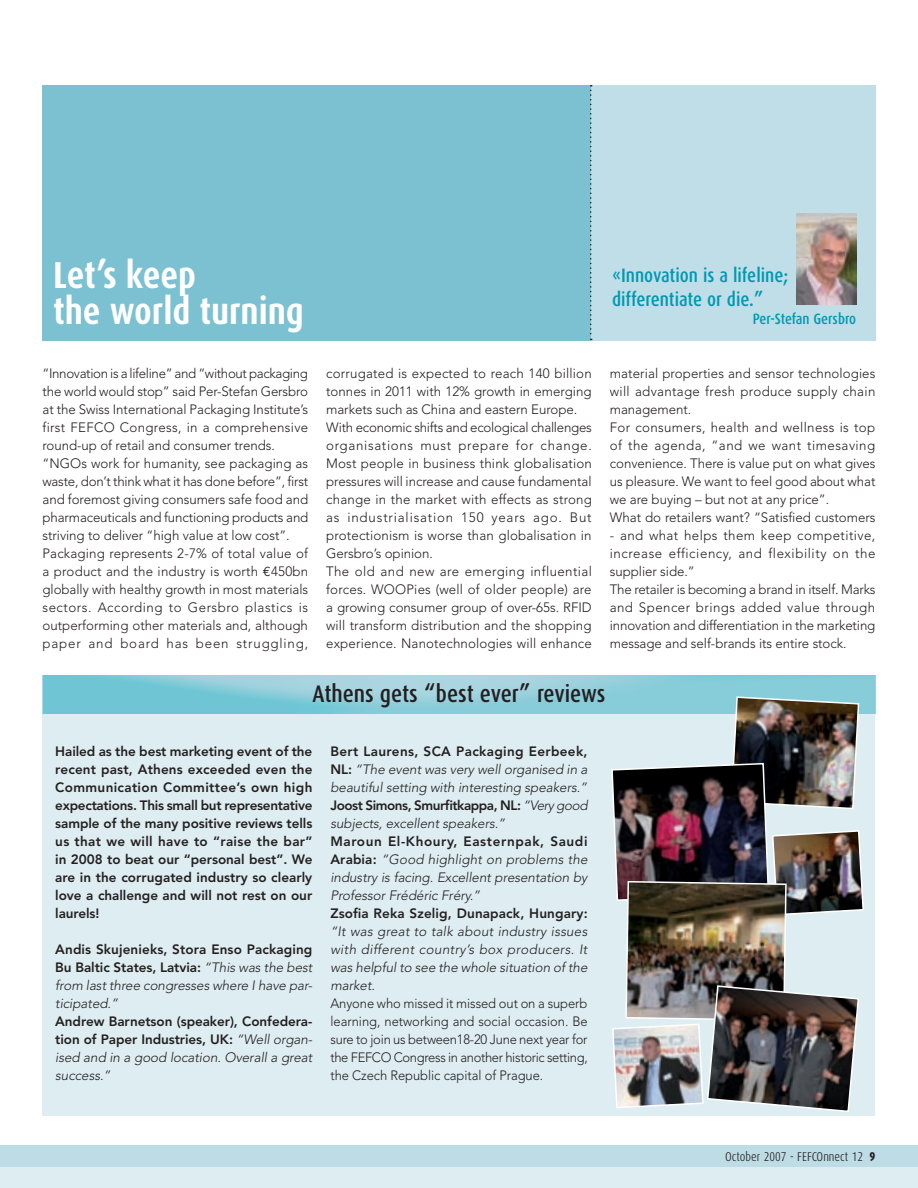
<style>
.page{position:relative;width:918px;height:1188px;background:#fff}
.page>*{position:absolute;margin:0;border:0;box-sizing:border-box;transform-origin:0 0}
.t1{font:700 37.5px/36px "Dax Condensed";color:#fff}
.t2{font:500 24px "Dax Condensed";color:#231f20}
.t3{font:500 19.5px/23.4px "Dax Condensed";letter-spacing:-.005em;color:#0099b1}
.t4{font:500 15px "Dax Condensed";letter-spacing:-.005em;color:#0099b1}
.t5{font:300 13.5px/18px "Avenir";color:#231f20}
.t6{font:italic 300 13.5px/18px "Avenir";letter-spacing:-.005em;color:#231f20;text-align:justify}
.t7{font:800 13.5px/18px "Avenir";color:#231f20;text-align:justify}
.t8{font:300 13.5px/18px "Avenir";color:#231f20;text-align:justify;scale:.96 1}
.t9{font:300 12.75px "Dax Condensed";color:#231f20}
.s1{font-family:"Euro Mono";font-weight:400}
.s2{font-weight:800;font-style:normal}
.s3{font-weight:300;font-style:italic}
</style>
<div class="page">
<div style="left:0;top:1166px;width:918px;height:22px;background:#deedf1"></div>
<div style="left:0;top:1145px;width:918px;height:22px;background:#bddce5"></div>
<div style="left:591px;top:85px;width:284px;height:255px;background:#bfdee7"></div>
<div style="left:43px;top:85px;width:548px;height:255px;background:#7cc1d1"></div>
<svg style="left:590px;top:85px;width:2px;height:255px"></svg>
<img style="left:796px;top:214px;width:60px;height:91px">
<svg style="left:43px;top:675px;width:832px;height:438px;background:#bac8cb"></svg>
<h1 class="t1" style="left:53px;top:257px;width:252px">Let’s keep<br>the world turning</h1>
<p class="t5" style="left:43px;top:364px;width:267px">“Innovation is a lifeline” and “without packaging the world would stop” said Per-Stefan Gersbro at the Swiss International Packaging Institute’s first FEFCO Congress, in a comprehensive round-up of retail and consumer trends. “NGOs work for humanity, see packaging as waste, don’t think what it has done before”, first and foremost giving consumers safe food and pharmaceuticals and functioning products and striving to deliver “high value at low cost”.<br>Packaging represents 2-7% of total value of a product and the industry is worth <span class="s1">e</span>450bn globally with healthy growth in most materials sectors. According to Gersbro plastics is outperforming other materials and, although paper and board has been struggling,</p>
<p class="t5" style="left:326px;top:364px;width:267px">corrugated is expected to reach 140 billion tonnes in 2011 with 12% growth in emerging markets such as China and eastern Europe.<br>With economic shifts and ecological challenges organisations must prepare for change.<br>Most people in business think globalisation pressures will increase and cause fundamental change in the market with effects as strong as industrialisation 150 years ago. But protectionism is worse than globalisation in Gersbro’s opinion.<br>The old and new are emerging influential forces. WOOPies (well of older people) are a growing consumer group of over-65s. RFID will transform distribution and the shopping experience. Nanotechnologies will enhance</p>
<p class="t5" style="left:610px;top:364px;width:267px">material properties and sensor technologies will advantage fresh produce supply chain management.<br>For consumers, health and wellness is top of the agenda, “and we want timesaving convenience. There is value put on what gives us pleasure. We want to feel good about what we are buying – but not at any price”.<br>What do retailers want? “Satisfied customers</p>
<h3 class="t3" style="left:612px;top:264px;width:178px">«Innovation is a lifeline; differentiate or die.”</h3>
<p class="t4" style="left:753px;top:310px;width:105px">Per-Stefan Gersbro</p>
<p class="t5" style="left:610px;top:526px;width:267px">- and what helps them keep competitive, increase efficiency, and flexibility on the supplier side.”<br>The retailer is becoming a brand in itself. Marks and Spencer brings added value through innovation and differentiation in the marketing message and self-brands its entire stock.</p>
<h2 class="t2" style="left:313px;top:681px;width:294px">Athens gets “best ever” reviews</h2>
<p class="t7" style="left:55px;top:742px;width:259px">Hailed as the best marketing event of the recent past, Athens exceeded even the Communication Committee’s own high expectations. This small but representative sample of the many positive reviews tells us that we will have to “raise the bar” in 2008 to beat our “personal best”. We are in the corrugated industry so clearly love a challenge and will not rest on our laurels!</p>
<p class="t6" style="left:55px;top:940px;width:259px"><span class="s2">Andis Skujenieks, Stora Enso Packaging Bu Baltic States, Latvia:</span> “This was the best from last three congresses where I have par&shy;ticipated.”</p>
<p class="t7" style="left:55px;top:1012px;width:259px">Andrew Barnetson (speaker), Confedera&shy;tion of Paper Industries, UK: <span class="s3">“Well organ&shy;ised and in a good location. Overall a great success.”</span></p>
<p class="t6" style="left:330px;top:742px;width:259px"><span class="s2">Bert Laurens, SCA Packaging Eerbeek, NL:</span> “The event was very well organised in a beautiful setting with interesting speakers.” <span class="s2">Joost Simons, Smurfitkappa, NL:</span> “Very good subjects, excellent speakers.”</p>
<p class="t6" style="left:330px;top:832px;width:259px"><span class="s2">Maroun El-Khoury, Easternpak, Saudi Arabia:</span> “Good highlight on problems the industry is facing. Excellent presentation by Professor Frédéric Fréry.”</p>
<p class="t7" style="left:330px;top:904px;width:259px">Zsofia Reka Szelig, Dunapack, Hungary:</p>
<p class="t6" style="left:330px;top:922px;width:259px">“It was great to talk about industry issues with different country’s box producers. It was helpful to see the whole situation of the market.</p>
<p class="t8" style="left:330px;top:994px;width:270px">Anyone who missed it missed out on a superb learning, networking and social occasion. Be sure to join us between18-20 June next year for the FEFCO Congress in another historic setting, the Czech Republic capital of Prague.</p>
<p class="t9" style="left:725px;top:1149px;width:139px">October 2007 - Fefconnect 12</p>
</div>
